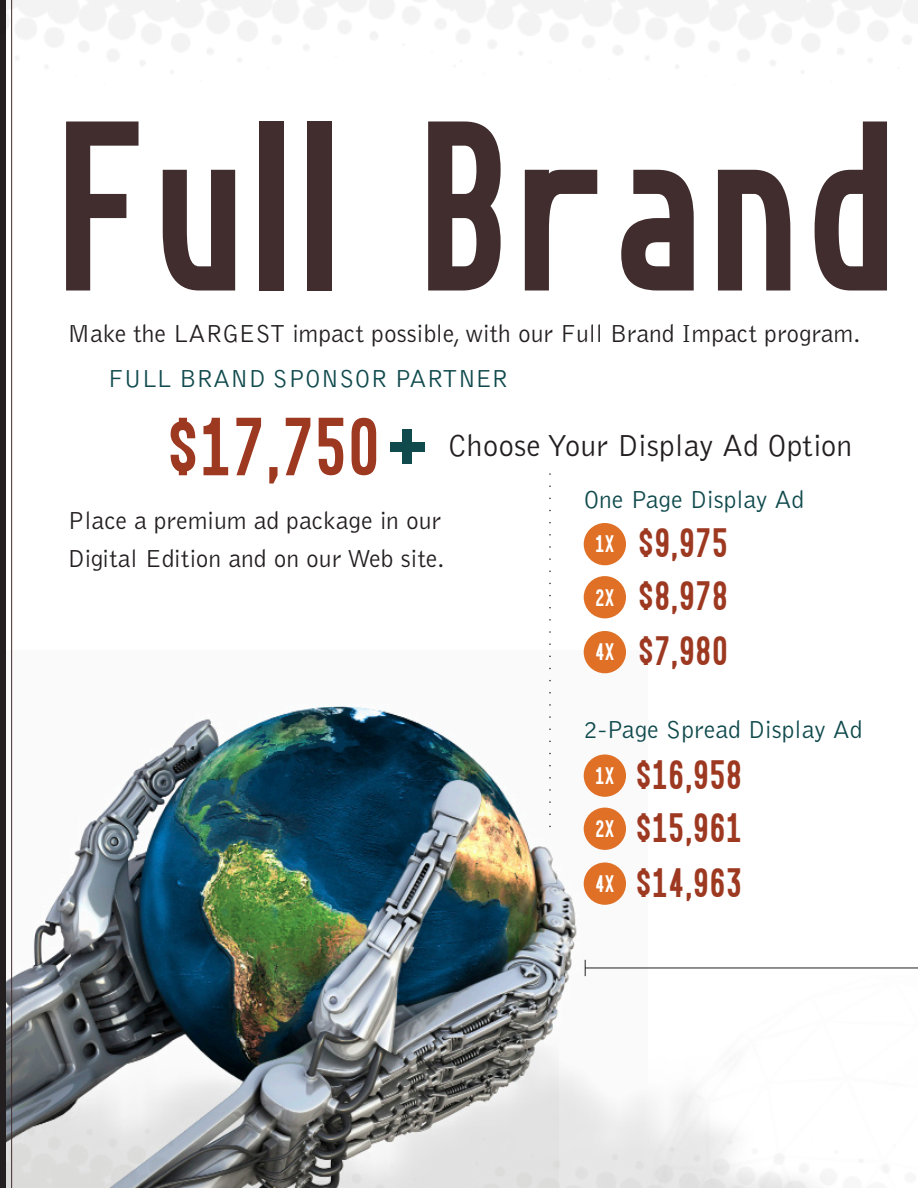
<style>
.page{position:relative;width:918px;height:1188px;background:#fff}
.page>*{position:absolute;margin:0;border:0;box-sizing:border-box;transform-origin:0 0}
.t1{font:211.5px "Go Long";color:#412d2e}
.t2{font:72px "Go Long";color:#9e3921}
.t3{font:36px "Go Long";color:#9e3921}
.t4{font:300 31.5px "Bell Gothic";color:#231f20}
.t5{font:300 25.5px "Bell Gothic";color:#231f20}
.t6{font:300 25.5px "Bell Gothic";color:#104a4d}
.t7{font:21px "Go Long";color:#fff}
</style>
<div class="page">
<img style="left:6px;top:0;width:912px;height:1188px">
<div style="left:0;top:0;width:6px;height:1188px;background:#231f20"></div>
<hr style="left:11px;top:0;width:1px;height:1188px;background:#412d2e">
<img style="left:6px;top:651px;width:642px;height:537px">
<div style="left:403px;top:429px;width:9px;height:35px;background:#104a4d"></div>
<div style="left:390px;top:442px;width:35px;height:9px;background:#104a4d"></div>
<div style="left:584px;top:523px;width:42px;height:42px;background:#df7026;border-radius:50%"></div>
<div style="left:584px;top:576px;width:42px;height:42px;background:#df7026;border-radius:50%"></div>
<div style="left:584px;top:631px;width:42px;height:42px;background:#df7026;border-radius:50%"></div>
<div style="left:584px;top:755px;width:42px;height:42px;background:#df7026;border-radius:50%"></div>
<div style="left:584px;top:808px;width:42px;height:42px;background:#df7026;border-radius:50%"></div>
<div style="left:584px;top:862px;width:42px;height:43px;background:#df7026;border-radius:50%"></div>
<svg style="left:549px;top:474px;width:2px;height:354px"></svg>
<hr style="left:585px;top:968px;width:333px;height:1px;background:#231f20">
<svg style="left:585px;top:960px;width:1px;height:16px"></svg>
<p class="t1" style="left:54px;top:122px;width:847px">Full Brand</p>
<p class="t5" style="left:68px;top:320px;width:794px">Make the largest impact possible, with our Full Brand Impact program.</p>
<p class="t6" style="left:108px;top:365px;width:32px">FULL</p>
<p class="t6" style="left:179px;top:365px;width:331px">BRAND SPONSOR PARTNER</p>
<p class="t2" style="left:166px;top:418px;width:215px">$17,750</p>
<p class="t4" style="left:448px;top:428px;width:406px">Choose Your D isplay Ad Option</p>
<p class="t5" style="left:68px;top:507px;width:375px">Place a premium ad package in our</p>
<p class="t5" style="left:68px;top:545px;width:379px">D igital Edition and on our Web site.</p>
<p class="t6" style="left:584px;top:486px;width:222px">One Page D isplay Ad</p>
<p class="t7" style="left:595px;top:536px;width:20px">1X</p>
<p class="t7" style="left:595px;top:589px;width:20px">2X</p>
<p class="t7" style="left:595px;top:644px;width:20px">4X</p>
<p class="t3" style="left:638px;top:529px;width:92px">$9,975</p>
<p class="t3" style="left:638px;top:582px;width:92px">$8,978</p>
<p class="t3" style="left:638px;top:637px;width:92px">$7,980</p>
<p class="t6" style="left:584px;top:716px;width:280px">2-Page Spread D isplay Ad</p>
<p class="t7" style="left:595px;top:767px;width:20px">1X</p>
<p class="t7" style="left:595px;top:820px;width:20px">2X</p>
<p class="t7" style="left:595px;top:875px;width:20px">4X</p>
<p class="t3" style="left:635px;top:760px;width:108px">$16,958</p>
<p class="t3" style="left:635px;top:813px;width:108px">$15,961</p>
<p class="t3" style="left:635px;top:868px;width:108px">$14,963</p>
</div>
